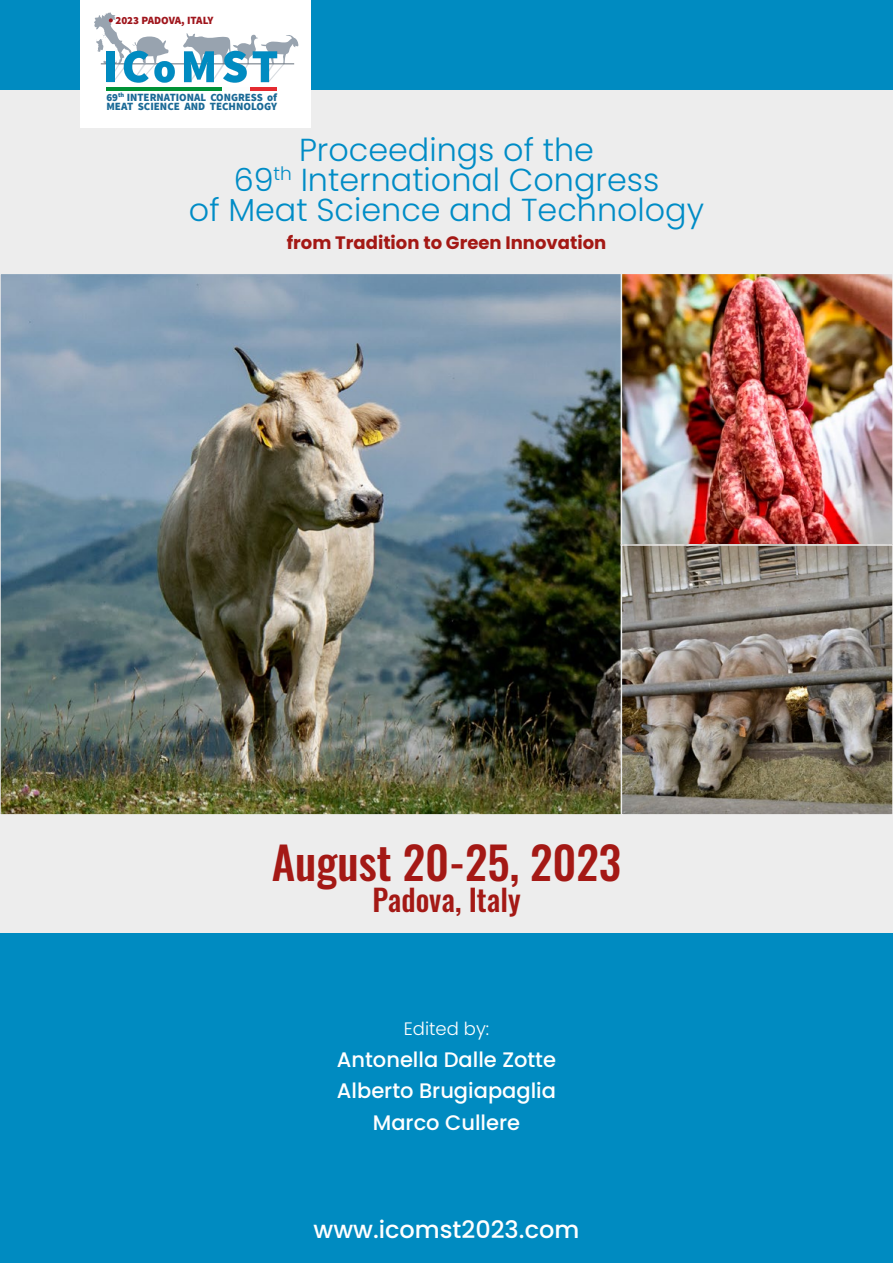
<style>
.page{position:relative;width:893px;height:1263px;background:#fff}
.page>*{position:absolute;margin:0;border:0;box-sizing:border-box;transform-origin:0 0}
.t1{font:45px "Oswald";color:#a41915}
.t2{font:300 31.8px/29.8px "Poppins";color:#008cc6;text-align:center}
.t3{font:30px "Oswald";color:#a41915}
.t4{font:500 24px "Poppins";color:#fff}
.t5{font:500 21px/31.5px "Poppins";color:#fff;text-align:center}
.t6{font:700 18px "Poppins";color:#a41915}
.t7{font:300 18px "Poppins";color:#fff}
.t8{font:900 10.95px/9.8px "Source Sans Pro";color:#1a6996}
.t9{font:900 10.95px "Source Sans Pro";color:#9f151c}
</style>
<div class="page">
<div style="left:0;top:0;width:893px;height:273px;background:#008bc1"></div>
<div style="left:0;top:90px;width:893px;height:843px;background:#ededed"></div>
<img style="left:3px;top:276px;width:618px;height:537px">
<div style="left:0;top:933px;width:893px;height:330px;background:#008bc1"></div>
<div style="left:81px;top:0;width:230px;height:128px;background:#fff"></div>
<hr style="left:101px;top:64px;width:193px;height:1px;background:#646f7a">
<svg style="left:183px;top:33px;width:116px;height:50px"></svg>
<hr style="left:107px;top:87px;width:115px;height:4px;background:#009236">
<hr style="left:250px;top:87px;width:27px;height:4px;background:#e42b31">
<svg style="left:94px;top:12px;width:81px;height:71px"></svg>
<img style="left:624px;top:276px;width:266px;height:537px">
<div style="left:621px;top:273px;width:272px;height:273px;border:2px solid #ededed"></div>
<div style="left:621px;top:544px;width:272px;height:272px;border:2px solid #ededed"></div>
<p class="t9" style="left:115px;top:13px;width:100px">2023 PADOVA, ITALY</p>
<p class="t8" style="left:106px;top:93px;width:172px">69<sup>th</sup> INTERNATIONAL CONGRESS of<br>MEAT SCIENCE AND TECHNOLOGY</p>
<p class="t2" style="left:189px;top:135px;width:517px">Proceedings of the<br>69<sup>th</sup> International Congress<br>of Meat Science and Technology</p>
<p class="t6" style="left:287px;top:232px;width:321px">from Tradition to Green Innovation</p>
<h1 class="t1" style="left:272px;top:822px;width:351px">August 20-25, 2023</h1>
<p class="t3" style="left:372px;top:873px;width:150px">Padova, Italy</p>
<p class="t7" style="left:404px;top:1018px;width:87px">Edited by:</p>
<p class="t5" style="left:337px;top:1044px;width:221px">Antonella Dalle Zotte<br>Alberto Brugiapaglia<br>Marco Cullere</p>
<p class="t4" style="left:314px;top:1215px;width:267px">www.icomst2023.com</p>
</div>
